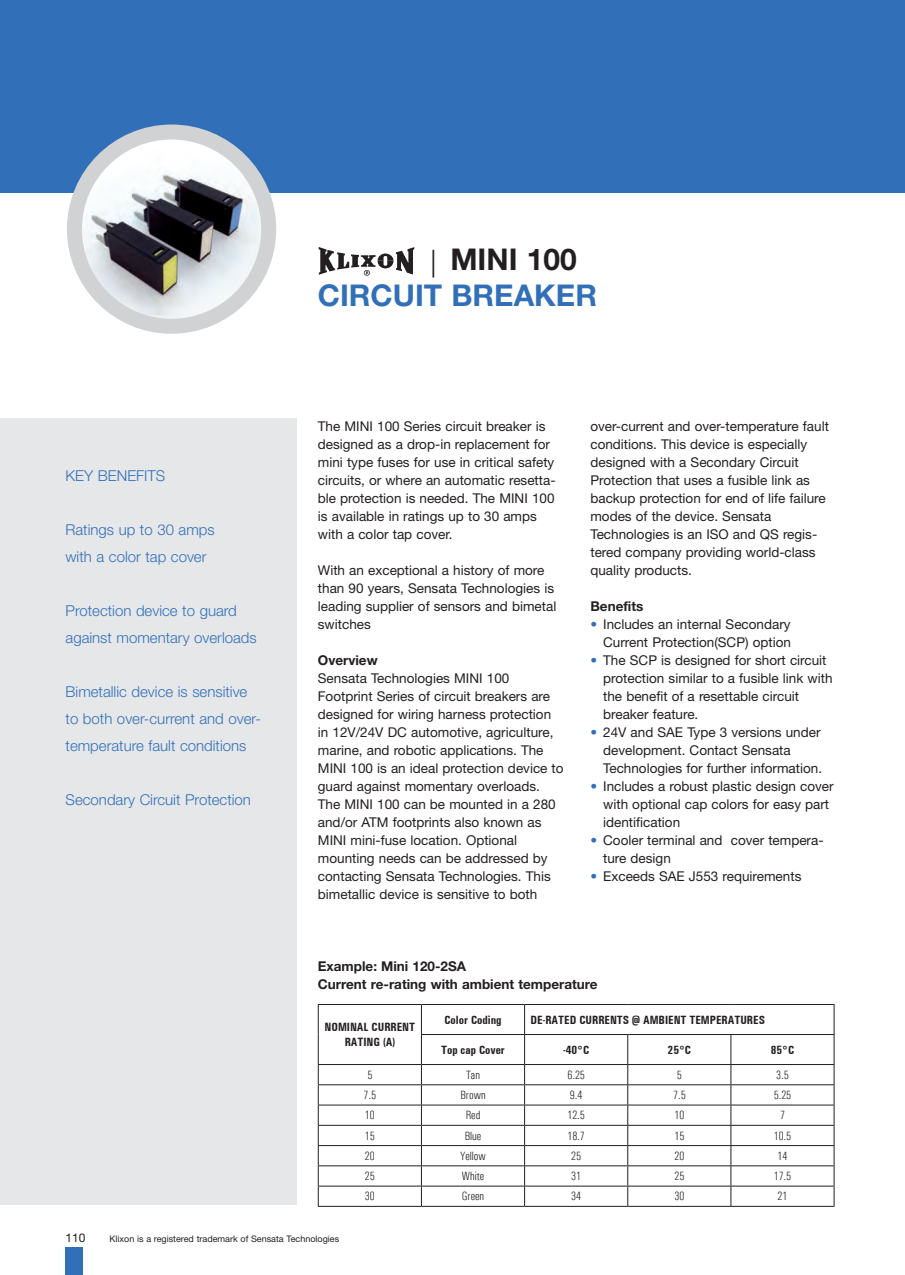
<style>
.page{position:relative;width:905px;height:1275px;background:#fff}
.page>*{position:absolute;margin:0;border:0;box-sizing:border-box;transform-origin:0 0}
.t1{font:700 30px "Helvetica Neue LT";color:#3170b8}
.t2{font:700 30px "Helvetica Neue LT";color:#231f20}
.t3{font:300 15px/27px "Helvetica Neue LT";color:#3170b8}
.t4{font:13.5px/18px "Helvetica Neue LT";color:#231f20}
.t5{font:700 13.5px/18px "Helvetica Neue LT";color:#231f20}
.t6{font:300 condensed 12px "Univers";color:#231f20}
.t7{font:700 condensed 12px/15px "Univers";color:#231f20;text-align:center}
.t8{font:12px "Helvetica Neue LT";color:#231f20}
.t9{font:9px "Helvetica Neue LT";color:#231f20}
.s1{font-family:"Baskerville";font-weight:400}
.s2{color:#3170b8}
</style>
<div class="page">
<div style="left:66px;top:1248px;width:17px;height:27px;background:#3170b8"></div>
<div style="left:0;top:0;width:905px;height:193px;background:#3170b8"></div>
<div style="left:0;top:418px;width:297px;height:787px;background:#e6e7e9"></div>
<img style="left:74px;top:132px;width:195px;height:194px;border-radius:97px">
<div style="left:67px;top:124px;width:209px;height:210px;border:15px solid #d1d2d4;border-radius:50%"></div>
<svg style="left:319px;top:247px;width:95px;height:29px"></svg>
<hr style="left:318px;top:1004px;width:103px;height:1px;background:#231f20">
<svg style="left:318px;top:1005px;width:1px;height:29px"></svg>
<hr style="left:318px;top:1034px;width:1px;height:30px;background:#231f20">
<hr style="left:421px;top:1004px;width:104px;height:1px;background:#231f20">
<hr style="left:525px;top:1004px;width:103px;height:1px;background:#231f20">
<hr style="left:628px;top:1004px;width:103px;height:1px;background:#231f20">
<hr style="left:731px;top:1004px;width:103px;height:1px;background:#231f20">
<hr style="left:421px;top:1034px;width:104px;height:1px;background:#231f20">
<hr style="left:525px;top:1034px;width:103px;height:1px;background:#231f20">
<hr style="left:628px;top:1034px;width:103px;height:1px;background:#231f20">
<hr style="left:731px;top:1034px;width:103px;height:1px;background:#231f20">
<hr style="left:318px;top:1064px;width:103px;height:1px;background:#231f20">
<hr style="left:421px;top:1064px;width:104px;height:1px;background:#231f20">
<hr style="left:525px;top:1064px;width:103px;height:1px;background:#231f20">
<hr style="left:628px;top:1064px;width:103px;height:1px;background:#231f20">
<hr style="left:731px;top:1064px;width:103px;height:1px;background:#231f20">
<hr style="left:318px;top:1084px;width:103px;height:1px;background:#231f20">
<hr style="left:421px;top:1084px;width:104px;height:1px;background:#231f20">
<hr style="left:525px;top:1084px;width:103px;height:1px;background:#231f20">
<hr style="left:628px;top:1084px;width:103px;height:1px;background:#231f20">
<hr style="left:731px;top:1084px;width:103px;height:1px;background:#231f20">
<hr style="left:318px;top:1105px;width:103px;height:1px;background:#231f20">
<hr style="left:421px;top:1105px;width:104px;height:1px;background:#231f20">
<hr style="left:525px;top:1105px;width:103px;height:1px;background:#231f20">
<hr style="left:628px;top:1105px;width:103px;height:1px;background:#231f20">
<hr style="left:731px;top:1105px;width:103px;height:1px;background:#231f20">
<hr style="left:318px;top:1125px;width:103px;height:1px;background:#231f20">
<hr style="left:421px;top:1125px;width:104px;height:1px;background:#231f20">
<hr style="left:525px;top:1125px;width:103px;height:1px;background:#231f20">
<hr style="left:628px;top:1125px;width:103px;height:1px;background:#231f20">
<hr style="left:731px;top:1125px;width:103px;height:1px;background:#231f20">
<hr style="left:318px;top:1145px;width:103px;height:1px;background:#231f20">
<hr style="left:421px;top:1145px;width:104px;height:1px;background:#231f20">
<hr style="left:525px;top:1145px;width:103px;height:1px;background:#231f20">
<hr style="left:628px;top:1145px;width:103px;height:1px;background:#231f20">
<hr style="left:731px;top:1145px;width:103px;height:1px;background:#231f20">
<hr style="left:318px;top:1165px;width:103px;height:1px;background:#231f20">
<hr style="left:421px;top:1165px;width:104px;height:1px;background:#231f20">
<hr style="left:525px;top:1165px;width:103px;height:1px;background:#231f20">
<hr style="left:628px;top:1165px;width:103px;height:1px;background:#231f20">
<hr style="left:731px;top:1165px;width:103px;height:1px;background:#231f20">
<hr style="left:318px;top:1186px;width:103px;height:1px;background:#231f20">
<svg style="left:318px;top:1065px;width:1px;height:141px"></svg>
<hr style="left:421px;top:1186px;width:104px;height:1px;background:#231f20">
<svg style="left:421px;top:1005px;width:1px;height:201px"></svg>
<hr style="left:525px;top:1186px;width:103px;height:1px;background:#231f20">
<svg style="left:524px;top:1005px;width:1px;height:201px"></svg>
<hr style="left:628px;top:1186px;width:103px;height:1px;background:#231f20">
<svg style="left:627px;top:1035px;width:1px;height:171px"></svg>
<hr style="left:731px;top:1186px;width:103px;height:1px;background:#231f20">
<svg style="left:730px;top:1035px;width:1px;height:171px"></svg>
<svg style="left:834px;top:1005px;width:1px;height:201px"></svg>
<hr style="left:318px;top:1206px;width:103px;height:1px;background:#231f20">
<hr style="left:421px;top:1206px;width:104px;height:1px;background:#231f20">
<hr style="left:525px;top:1206px;width:103px;height:1px;background:#231f20">
<hr style="left:628px;top:1206px;width:103px;height:1px;background:#231f20">
<hr style="left:731px;top:1206px;width:103px;height:1px;background:#231f20">
<p class="t3" style="left:66px;top:462px;width:101px">KEY BENEFITS</p>
<p class="t3" style="left:66px;top:516px;width:151px">Ratings up to 30 amps with a color tap cover</p>
<p class="t3" style="left:66px;top:597px;width:193px">Protection device to guard against momentary overloads</p>
<p class="t3" style="left:66px;top:678px;width:197px">Bimetallic device is sensitive to both over-current and over&shy;temperature fault conditions</p>
<p class="t3" style="left:66px;top:786px;width:187px">Secondary Circuit Protection</p>
<h1 class="t2" style="left:426px;top:241px;width:152px"><span class="s1">|</span> MINI 100</h1>
<h1 class="t1" style="left:318px;top:277px;width:40px">Circuit</h1>
<h1 class="t1" style="left:451px;top:277px;width:43px">Breaker</h1>
<p class="t4" style="left:318px;top:417px;width:239px">The MINI 100 Series circuit breaker is designed as a drop-in replacement for mini type fuses for use in critical safety circuits, or where an automatic resetta&shy;ble protection is needed. The MINI 100 is available in ratings up to 30 amps with a color tap cover.</p>
<p class="t4" style="left:318px;top:561px;width:240px">With an exceptional a history of more than 90 years, Sensata Technologies is leading supplier of sensors and bimetal switches</p>
<p class="t5" style="left:318px;top:651px;width:61px">Overview</p>
<p class="t4" style="left:318px;top:669px;width:247px">Sensata Technologies MINI 100<br>Footprint Series of circuit breakers are designed for wiring harness protection in 12V/24V DC automotive, agriculture, marine, and robotic applications. The MINI 100 is an ideal protection device to guard against momentary overloads.<br>The MINI 100 can be mounted in a 280 and/or ATM footprints also known as MINI mini-fuse location. Optional mounting needs can be addressed by contacting Sensata Technologies. This bimetallic device is sensitive to both</p>
<p class="t4" style="left:590px;top:417px;width:240px">over-current and over-temperature fault conditions. This device is especially designed with a Secondary Circuit Protection that uses a fusible link as backup protection for end of life failure modes of the device. Sensata Technologies is an ISO and QS regis&shy;tered company providing world-class quality products.</p>
<p class="t5" style="left:590px;top:597px;width:54px">Benefits</p>
<p class="t4" style="left:590px;top:615px;width:202px;text-align:right"><span class="s2">•</span> Includes an internal Secondary<br>Current Protection(SCP) option</p>
<p class="t4" style="left:603px;top:651px;width:231px;text-indent:-13px"><span class="s2">•</span> The SCP is designed for short circuit protection similar to a fusible link with the benefit of a resettable circuit breaker feature.</p>
<p class="t4" style="left:603px;top:723px;width:220px;text-indent:-13px"><span class="s2">•</span> 24V and SAE Type 3 versions under development. Contact Sensata<br>Technologies for further information.</p>
<p class="t4" style="left:603px;top:777px;width:232px;text-indent:-13px"><span class="s2">•</span> Includes a robust plastic design cover with optional cap colors for easy part identification</p>
<p class="t4" style="left:603px;top:831px;width:222px;text-indent:-13px"><span class="s2">•</span> Cooler terminal and cover tempera&shy;ture design</p>
<p class="t4" style="left:590px;top:867px;width:212px"><span class="s2">•</span> Exceeds SAE J553 requirements</p>
<p class="t5" style="left:318px;top:957px;width:281px">Example: Mini 120-2SA<br>Current re-rating with ambient temperature</p>
<p class="t7" style="left:325px;top:1019px;width:92px">NOMINAL CURRENT<br>RATING (A)</p>
<p class="t7" style="left:444px;top:1012px;width:59px">Color Coding</p>
<p class="t7" style="left:531px;top:1012px;width:236px">DE-RATED CURRENTS @ AMBIENT TEMPERATURES</p>
<p class="t7" style="left:441px;top:1042px;width:65px">Top cap Cover</p>
<p class="t7" style="left:563px;top:1042px;width:28px">-40°C</p>
<p class="t7" style="left:668px;top:1042px;width:25px">25°C</p>
<p class="t7" style="left:771px;top:1042px;width:25px">85°C</p>
<p class="t6" style="left:367px;top:1068px;width:6px">5</p>
<p class="t6" style="left:466px;top:1068px;width:16px">Tan</p>
<p class="t6" style="left:567px;top:1068px;width:19px">6.25</p>
<p class="t6" style="left:677px;top:1068px;width:6px">5</p>
<p class="t6" style="left:776px;top:1068px;width:14px">3.5</p>
<p class="t6" style="left:364px;top:1088px;width:14px">7.5</p>
<p class="t6" style="left:460px;top:1088px;width:27px">Brown</p>
<p class="t6" style="left:570px;top:1088px;width:14px">9.4</p>
<p class="t6" style="left:673px;top:1088px;width:14px">7.5</p>
<p class="t6" style="left:774px;top:1088px;width:19px">5.25</p>
<p class="t6" style="left:365px;top:1108px;width:11px">10</p>
<p class="t6" style="left:466px;top:1108px;width:16px">Red</p>
<p class="t6" style="left:567px;top:1108px;width:19px">12.5</p>
<p class="t6" style="left:674px;top:1108px;width:11px">10</p>
<p class="t6" style="left:780px;top:1108px;width:6px">7</p>
<p class="t6" style="left:365px;top:1128px;width:11px">15</p>
<p class="t6" style="left:465px;top:1128px;width:18px">Blue</p>
<p class="t6" style="left:567px;top:1128px;width:19px">18.7</p>
<p class="t6" style="left:674px;top:1128px;width:11px">15</p>
<p class="t6" style="left:774px;top:1128px;width:19px">10.5</p>
<p class="t6" style="left:365px;top:1149px;width:11px">20</p>
<p class="t6" style="left:460px;top:1149px;width:27px">Yellow</p>
<p class="t6" style="left:571px;top:1149px;width:11px">25</p>
<p class="t6" style="left:674px;top:1149px;width:11px">20</p>
<p class="t6" style="left:778px;top:1149px;width:11px">14</p>
<p class="t6" style="left:365px;top:1169px;width:11px">25</p>
<p class="t6" style="left:462px;top:1169px;width:24px">White</p>
<p class="t6" style="left:571px;top:1169px;width:11px">31</p>
<p class="t6" style="left:674px;top:1169px;width:11px">25</p>
<p class="t6" style="left:774px;top:1169px;width:19px">17.5</p>
<p class="t6" style="left:365px;top:1189px;width:11px">30</p>
<p class="t6" style="left:462px;top:1189px;width:24px">Green</p>
<p class="t6" style="left:571px;top:1189px;width:11px">34</p>
<p class="t6" style="left:674px;top:1189px;width:11px">30</p>
<p class="t6" style="left:778px;top:1189px;width:11px">21</p>
<p class="t8" style="left:66px;top:1230px;width:22px">110</p>
<p class="t9" style="left:110px;top:1233px;width:231px">Klixon is a registered trademark of Sensata Technologies</p>
</div>
